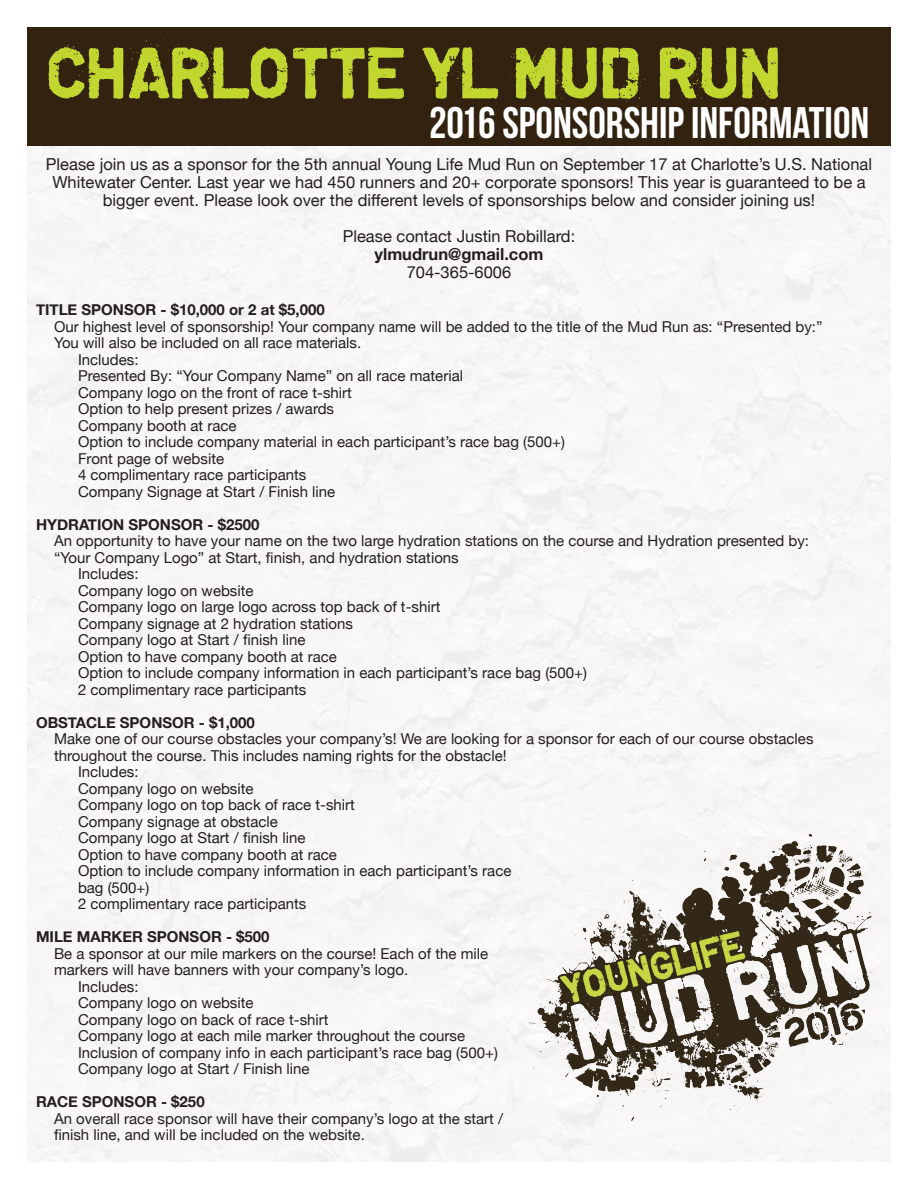
<style>
.page{position:relative;width:918px;height:1188px;background:#fff}
.page>*{position:absolute;margin:0;border:0;box-sizing:border-box;transform-origin:0 0}
.t1{font:63.45px "Graffiare";color:#c1d72f}
.t2{font:44.25px "Bebas Neue";color:#fff}
.t3{font:16.5px/18px "Helvetica Neue";color:#231f20;text-align:center}
.t4{font:700 16.5px "Helvetica Neue";color:#231f20}
.t5{font:15px/16.5px "Helvetica Neue";color:#231f20}
.t6{font:700 15px "Helvetica Neue";color:#231f20}
</style>
<div class="page">
<div style="left:27px;top:27px;width:864px;height:119px;background:#32220f"></div>
<img style="left:526px;top:834px;width:356px;height:286px">
<h1 class="t1" style="left:49px;top:38px;width:736px">CHARLOTTE YL MUD RUN</h1>
<h2 class="t2" style="left:429px;top:98px;width:442px">2016 SPONSORSHIP INFORMATION</h2>
<p class="t3" style="left:46px;top:155px;width:828px">Please join us as a sponsor for the 5th annual Young Life Mud Run on September 17 at Charlotte’s U.S. National<br>Whitewater Center. Last year we had 450 runners and 20+ corporate sponsors! This year is guaranteed to be a bigger event. Please look over the different levels of sponsorships below and consider joining us!</p>
<p class="t3" style="left:343px;top:227px;width:234px">Please contact Justin Robillard:</p>
<p class="t4" style="left:375px;top:244px;width:170px">ylmudrun@gmail.com</p>
<p class="t3" style="left:407px;top:263px;width:106px">704-365-6006</p>
<p class="t6" style="left:36px;top:301px;width:290px">TITLE SPONSOR - $10,000 or 2 at $5,000</p>
<p class="t5" style="left:54px;top:318px;width:770px">Our highest level of sponsorship! Your company name will be added to the title of the Mud Run as: “Presented by:”</p>
<p class="t5" style="left:54px;top:334px;width:309px">You will also be included on all race materials.</p>
<p class="t5" style="left:78px;top:351px;width:62px">Includes:</p>
<p class="t5" style="left:78px;top:367px;width:387px">Presented By: “Your Company Name” on all race material</p>
<p class="t5" style="left:78px;top:384px;width:275px">Company logo on the front of race t-shirt</p>
<p class="t5" style="left:78px;top:400px;width:258px">Option to help present prizes / awards</p>
<p class="t5" style="left:78px;top:417px;width:160px">Company booth at race</p>
<p class="t5" style="left:78px;top:433px;width:488px">Option to include company material in each participant’s race bag (500+)</p>
<p class="t5" style="left:78px;top:450px;width:148px">Front page of website</p>
<p class="t5" style="left:78px;top:466px;width:230px">4 complimentary race participants</p>
<p class="t5" style="left:78px;top:483px;width:259px">Company Signage at Start / Finish line</p>
<p class="t6" style="left:36px;top:515px;width:225px">HYDRATION SPONSOR - $2500</p>
<p class="t5" style="left:54px;top:532px;width:757px">An opportunity to have your name on the two large hydration stations on the course and Hydration presented by:</p>
<p class="t5" style="left:54px;top:549px;width:406px">“Your Company Logo” at Start, finish, and hydration stations</p>
<p class="t5" style="left:78px;top:565px;width:62px">Includes:</p>
<p class="t5" style="left:78px;top:582px;width:177px">Company logo on website</p>
<p class="t5" style="left:78px;top:598px;width:364px">Company logo on large logo across top back of t-shirt</p>
<p class="t5" style="left:78px;top:615px;width:277px">Company signage at 2 hydration stations</p>
<p class="t5" style="left:78px;top:631px;width:229px">Company logo at Start / finish line</p>
<p class="t5" style="left:78px;top:648px;width:260px">Option to have company booth at race</p>
<p class="t5" style="left:78px;top:664px;width:511px">Option to include company information in each participant’s race bag (500+)</p>
<p class="t5" style="left:78px;top:681px;width:230px">2 complimentary race participants</p>
<p class="t6" style="left:36px;top:713px;width:220px">OBSTACLE SPONSOR - $1,000</p>
<p class="t5" style="left:54px;top:730px;width:761px">Make one of our course obstacles your company’s! We are looking for a sponsor for each of our course obstacles</p>
<p class="t5" style="left:54px;top:747px;width:454px">throughout the course. This includes naming rights for the obstacle!</p>
<p class="t5" style="left:78px;top:763px;width:62px">Includes:</p>
<p class="t5" style="left:78px;top:780px;width:177px">Company logo on website</p>
<p class="t5" style="left:78px;top:796px;width:279px">Company logo on top back of race t-shirt</p>
<p class="t5" style="left:78px;top:813px;width:202px">Company signage at obstacle</p>
<p class="t5" style="left:78px;top:829px;width:229px">Company logo at Start / finish line</p>
<p class="t5" style="left:78px;top:846px;width:260px">Option to have company booth at race</p>
<p class="t5" style="left:78px;top:862px;width:435px">Option to include company information in each participant’s race</p>
<p class="t5" style="left:78px;top:879px;width:73px">bag (500+)</p>
<p class="t5" style="left:78px;top:895px;width:230px">2 complimentary race participants</p>
<p class="t6" style="left:36px;top:928px;width:235px">MILE MARKER SPONSOR - $500</p>
<p class="t5" style="left:54px;top:945px;width:436px">Be a sponsor at our mile markers on the course! Each of the mile</p>
<p class="t5" style="left:54px;top:961px;width:356px">markers will have banners with your company’s logo.</p>
<p class="t5" style="left:78px;top:978px;width:62px">Includes:</p>
<p class="t5" style="left:78px;top:994px;width:177px">Company logo on website</p>
<p class="t5" style="left:78px;top:1011px;width:252px">Company logo on back of race t-shirt</p>
<p class="t5" style="left:78px;top:1027px;width:389px">Company logo at each mile marker throughout the course</p>
<p class="t5" style="left:78px;top:1044px;width:421px">Inclusion of company info in each participant’s race bag (500+)</p>
<p class="t5" style="left:78px;top:1060px;width:233px">Company logo at Start / Finish line</p>
<p class="t6" style="left:36px;top:1093px;width:170px">RACE SPONSOR - $250</p>
<p class="t5" style="left:54px;top:1110px;width:451px">An overall race sponsor will have their company’s logo at the start / finish line, and will be included on the website.</p>
</div>
